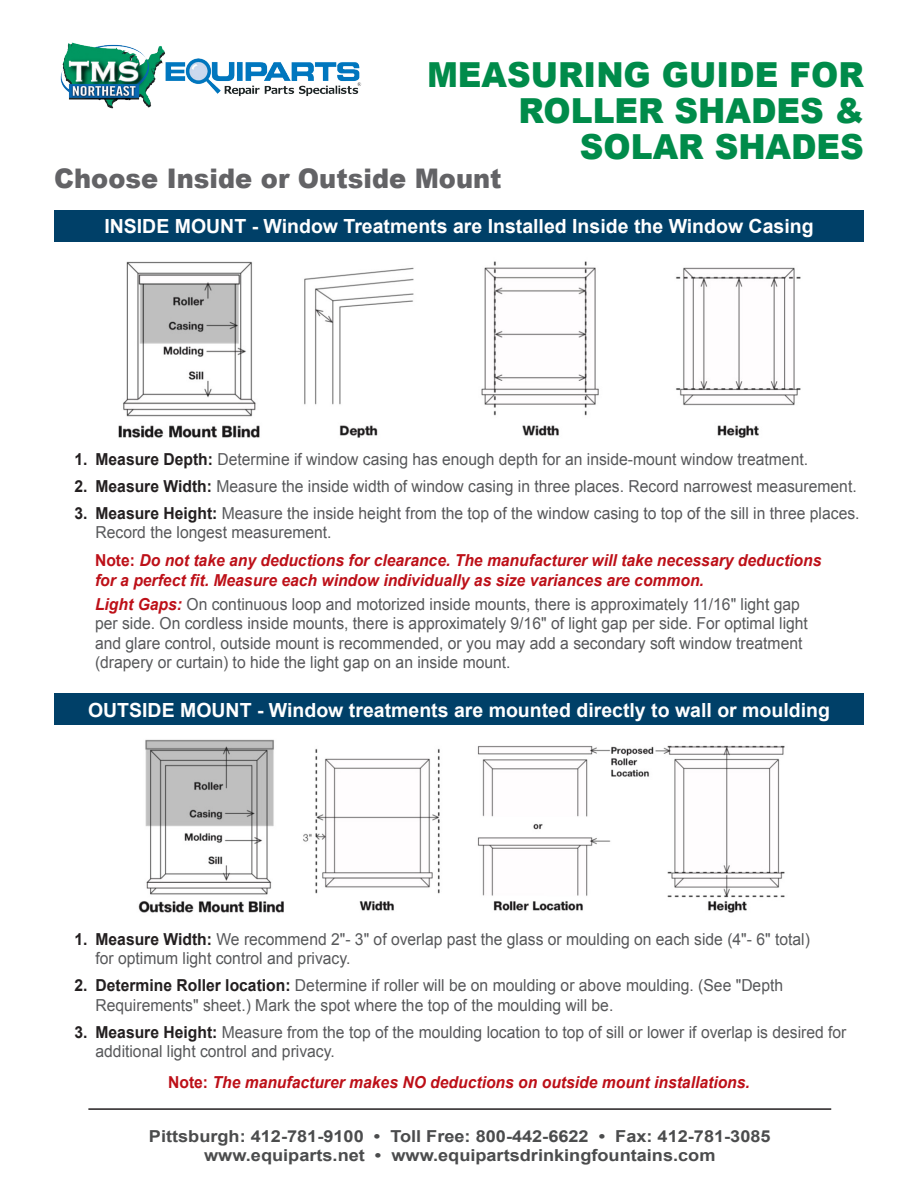
<style>
.page{position:relative;width:918px;height:1188px;background:#fff}
.page>*{position:absolute;margin:0;border:0;box-sizing:border-box;transform-origin:0 0}
.t1{font:900 34.5px "Arial";color:#008b4a;scale:.95 1}
.t2{font:900 27px "Arial";color:#636366;scale:.95 1}
.t3{font:700 19.5px "Arial";color:#fff}
.t4{font:16.5px/19.5px "Arial";color:#57585a;scale:.95 1}
.t5{font:italic 700 16.5px "Arial";color:#bd1018;scale:.95 1}
.t6{font:700 16.5px "Arial";color:#4b4c4d;scale:1.1 1}
.s1{font-weight:700;color:#231f20}
.s2{font-style:normal}
.s3{font-weight:700;font-style:italic;color:#bd1018}
</style>
<div class="page">
<div style="left:54px;top:210px;width:810px;height:32px;background:#004068"></div>
<div style="left:54px;top:694px;width:810px;height:31px;background:#004068"></div>
<img style="left:60px;top:42px;width:302px;height:67px">
<hr style="left:88px;top:1108px;width:743px;height:2px;background:#231f20">
<img style="left:118px;top:261px;width:683px;height:177px">
<img style="left:138px;top:739px;width:647px;height:174px">
<p class="t1" style="left:427px;top:50px;width:461px">MEASURING GUIDE FOR</p>
<p class="t1" style="left:519px;top:86px;width:365px">ROLLER SHADES &amp;</p>
<p class="t1" style="left:580px;top:122px;width:300px">SOLAR SHADES</p>
<p class="t2" style="left:54px;top:158px;width:473px">Choose Inside or Outside Mount</p>
<p class="t3" style="left:104px;top:213px;width:711px">INSIDE MOUNT - Window Treatments are Installed Inside the Window Casing</p>
<p class="t4" style="left:75px;top:449px;width:774px"><span class="s1">1. Measure Depth:</span> Determine if window casing has enough depth for an inside-mount window treatment.</p>
<p class="t4" style="left:75px;top:476px;width:825px"><span class="s1">2. Measure Width:</span> Measure the inside width of window casing in three places. Record narrowest measurement.</p>
<p class="t4" style="left:75px;top:503px;width:828px"><span class="s1">3. Measure Height:</span> Measure the inside height from the top of the window casing to top of the sill in three places.</p>
<p class="t4" style="left:96px;top:523px;width:250px">Record the longest measurement.</p>
<p class="t5" style="left:95px;top:550px;width:766px"><span class="s2">Note:</span> Do not take any deductions for clearance. The manufacturer will take necessary deductions</p>
<p class="t5" style="left:95px;top:569px;width:642px">for a perfect fit. Measure each window individually as size variances are common.</p>
<p class="t4" style="left:95px;top:594px;width:752px"><span class="s3">Light Gaps:</span> On continuous loop and motorized inside mounts, there is approximately 11/16" light gap per side. On cordless inside mounts, there is approximately 9/16" of light gap per side. For optimal light and glare control, outside mount is recommended, or you may add a secondary soft window treatment (drapery or curtain) to hide the light gap on an inside mount.</p>
<p class="t3" style="left:88px;top:697px;width:744px">OUTSIDE MOUNT - Window treatments are mounted directly to wall or moulding</p>
<p class="t4" style="left:75px;top:929px;width:776px"><span class="s1">1. Measure Width:</span> We recommend 2"- 3" of overlap past the glass or moulding on each side (4"- 6" total)</p>
<p class="t4" style="left:96px;top:949px;width:270px">for optimum light control and privacy.</p>
<p class="t4" style="left:75px;top:976px;width:747px"><span class="s1">2. Determine Roller location:</span> Determine if roller will be on moulding or above moulding. (See "Depth</p>
<p class="t4" style="left:96px;top:995px;width:547px">Requirements" sheet.) Mark the spot where the top of the moulding will be.</p>
<p class="t4" style="left:75px;top:1022px;width:814px"><span class="s1">3. Measure Height:</span> Measure from the top of the moulding location to top of sill or lower if overlap is desired for</p>
<p class="t4" style="left:96px;top:1042px;width:253px">additional light control and privacy.</p>
<p class="t5" style="left:168px;top:1071px;width:614px"><span class="s2">Note:</span> The manufacturer makes NO deductions on outside mount installations.</p>
<p class="t6" style="left:149px;top:1125px;width:567px">Pittsburgh: 412-781-9100 • Toll Free: 800-442-6622 • Fax: 412-781-3085</p>
<p class="t6" style="left:204px;top:1144px;width:466px">www.equiparts.net • www.equipartsdrinkingfountains.com</p>
</div>
